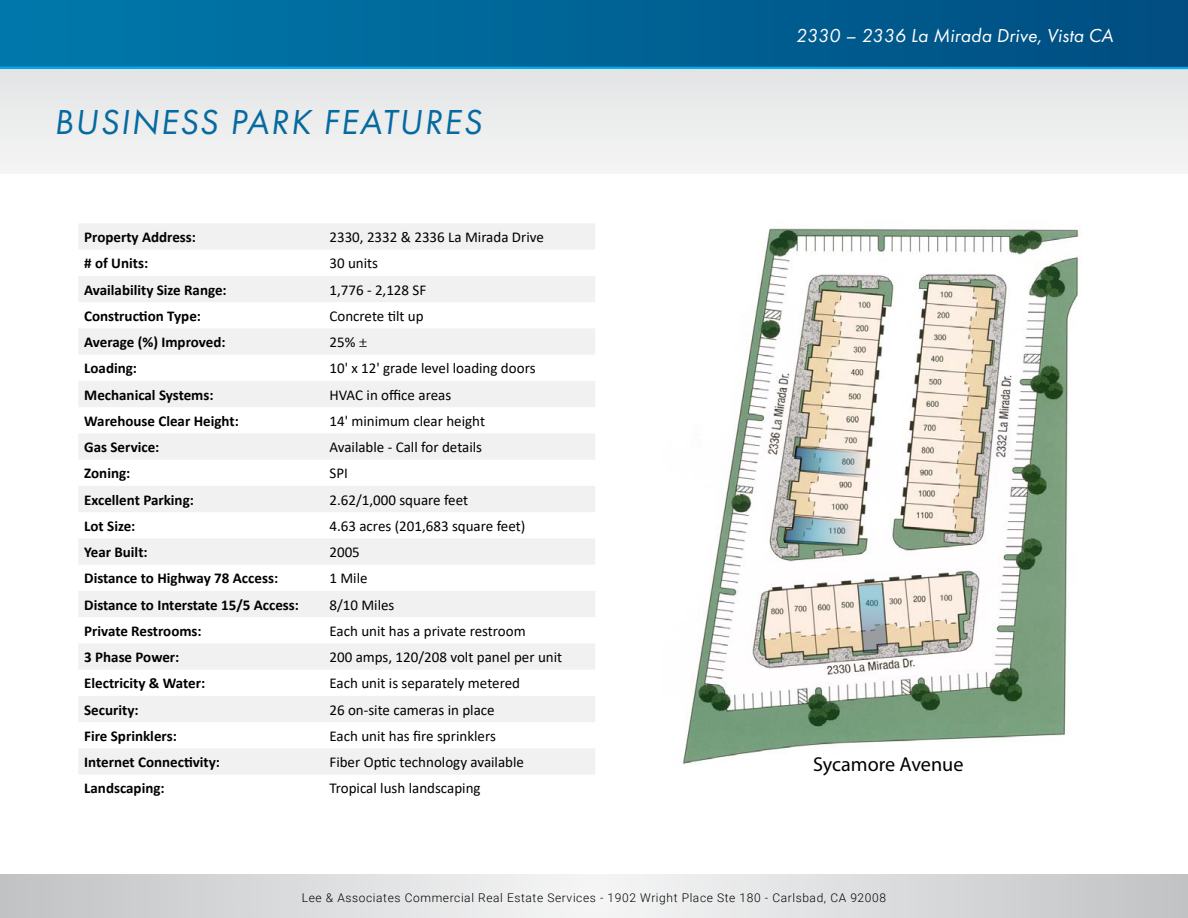
<style>
.page{position:relative;width:1188px;height:918px;background:#fff}
.page>*{position:absolute;margin:0;border:0;box-sizing:border-box;transform-origin:0 0}
.t1{font:italic 36px "Futura PT";letter-spacing:.05em;color:#056aa0}
.t2{font:20.1px "Myriad Pro";color:#000}
.t3{font:italic 19.5px "Futura PT";letter-spacing:.01em;color:#fff}
.t4{font:15px "Calibri";color:#000}
.t5{font:700 15px "Calibri";color:#000}
.t6{font:300 12px "Roboto";letter-spacing:.05em;color:#000}
.s1{font-family:"Minion Pro"}
</style>
<div class="page">
<div style="left:0;top:69px;width:1188px;height:105px;background:#eceded"></div>
<div style="left:0;top:0;width:1188px;height:68px;background:linear-gradient(to right,#007aac,#004e81)"></div>
<hr style="left:0;top:67px;width:1188px;height:2px;background:#00aeef">
<svg style="left:0;top:875px;width:1188px;height:42px;background:#dadbdd"></svg>
<img style="left:682px;top:228px;width:397px;height:536px">
<svg style="left:78px;top:224px;width:517px;height:550px;fill:#f1f1f2"></svg>
<div style="left:980px;top:744px;width:155px;height:54px;background:#fff"></div>
<svg style="left:793px;top:445px;width:76px;height:34px;background:#aab7b7"></svg>
<svg style="left:856px;top:582px;width:33px;height:72px;background:#a5b1b2"></svg>
<img style="left:783px;top:515px;width:79px;height:33px">
<h1 class="t1" style="left:54px;top:101px;width:429px">BUSINESS PARK FEATURES</h1>
<p class="t5" style="left:84px;top:227px;width:113px">Property Address:</p>
<p class="t4" style="left:329px;top:227px;width:216px">2330, 2332 &amp; 2336 La Mirada Drive</p>
<p class="t5" style="left:84px;top:253px;width:65px"># of Units:</p>
<p class="t4" style="left:329px;top:253px;width:50px">30 units</p>
<p class="t5" style="left:84px;top:279px;width:144px">Availability Size Range:</p>
<p class="t4" style="left:329px;top:279px;width:98px">1,776 - 2,128 SF</p>
<p class="t5" style="left:84px;top:305px;width:118px">Construction Type:</p>
<p class="t4" style="left:329px;top:306px;width:96px">Concrete tilt up</p>
<p class="t5" style="left:84px;top:332px;width:143px">Average (%) Improved:</p>
<p class="t4" style="left:329px;top:332px;width:40px">25% <span class="s1">±</span></p>
<p class="t5" style="left:84px;top:358px;width:54px">Loading:</p>
<p class="t4" style="left:329px;top:358px;width:208px">10' x 12' grade level loading doors</p>
<p class="t5" style="left:84px;top:384px;width:131px">Mechanical Systems:</p>
<p class="t4" style="left:329px;top:384px;width:123px">HVAC in office areas</p>
<p class="t5" style="left:84px;top:410px;width:156px">Warehouse Clear Height:</p>
<p class="t4" style="left:329px;top:411px;width:157px">14' minimum clear height</p>
<p class="t5" style="left:84px;top:437px;width:77px">Gas Service:</p>
<p class="t4" style="left:329px;top:437px;width:154px">Available - Call for details</p>
<p class="t5" style="left:84px;top:463px;width:48px">Zoning:</p>
<p class="t4" style="left:329px;top:463px;width:20px">SPI</p>
<p class="t5" style="left:84px;top:489px;width:111px">Excellent Parking:</p>
<p class="t4" style="left:329px;top:489px;width:140px">2.62/1,000 square feet</p>
<p class="t5" style="left:84px;top:515px;width:53px">Lot Size:</p>
<p class="t4" style="left:329px;top:516px;width:197px">4.63 acres (201,683 square feet)</p>
<p class="t5" style="left:84px;top:542px;width:65px">Year Built:</p>
<p class="t4" style="left:329px;top:542px;width:32px">2005</p>
<p class="t5" style="left:84px;top:568px;width:195px">Distance to Highway 78 Access:</p>
<p class="t4" style="left:329px;top:568px;width:40px">1 Mile</p>
<p class="t5" style="left:84px;top:594px;width:216px">Distance to Interstate 15/5 Access:</p>
<p class="t4" style="left:329px;top:594px;width:67px">8/10 Miles</p>
<p class="t5" style="left:84px;top:620px;width:119px">Private Restrooms:</p>
<p class="t4" style="left:329px;top:621px;width:198px">Each unit has a private restroom</p>
<p class="t5" style="left:84px;top:647px;width:97px">3 Phase Power:</p>
<p class="t4" style="left:329px;top:647px;width:234px">200 amps, 120/208 volt panel per unit</p>
<p class="t5" style="left:84px;top:673px;width:123px">Electricity &amp; Water:</p>
<p class="t4" style="left:329px;top:673px;width:192px">Each unit is separately metered</p>
<p class="t5" style="left:84px;top:699px;width:56px">Security:</p>
<p class="t4" style="left:329px;top:699px;width:167px">26 on-site cameras in place</p>
<p class="t5" style="left:84px;top:725px;width:94px">Fire Sprinklers:</p>
<p class="t4" style="left:329px;top:726px;width:168px">Each unit has fire sprinklers</p>
<p class="t5" style="left:84px;top:752px;width:137px">Internet Connectivity:</p>
<p class="t4" style="left:329px;top:752px;width:196px">Fiber Optic technology available</p>
<p class="t5" style="left:84px;top:778px;width:82px">Landscaping:</p>
<p class="t4" style="left:329px;top:778px;width:153px">Tropical lush landscaping</p>
<h3 class="t3" style="left:796px;top:24px;width:319px">2330 – 2336 La Mirada Drive, Vista CA</h3>
<h2 class="t2" style="left:813px;top:751px;width:152px">Sycamore Avenue</h2>
<p class="t6" style="left:302px;top:890px;width:586px">Lee &amp; Associates Commercial Real Estate Services - 1902 Wright Place Ste 180 - Carlsbad, CA 92008</p>
</div>
